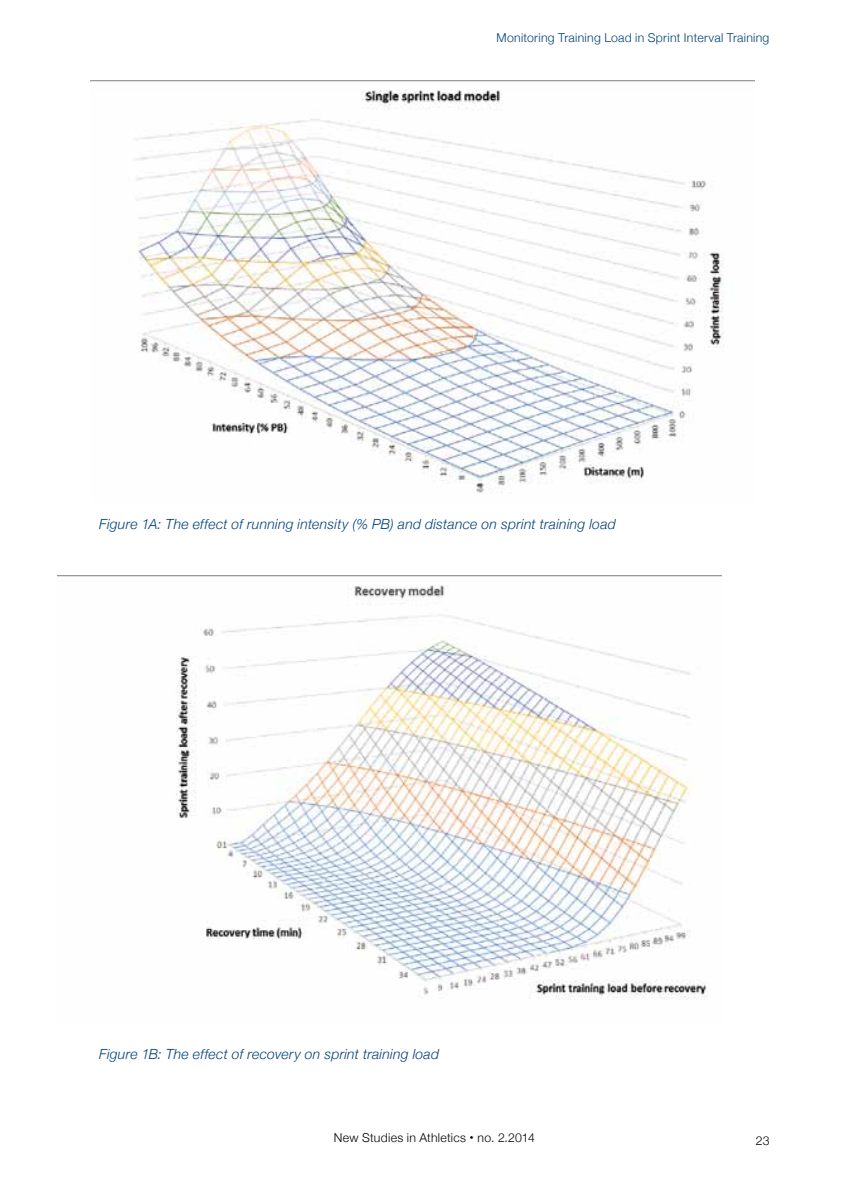
<style>
.page{position:relative;width:844px;height:1191px;background:#fff}
.page>*{position:absolute;margin:0;border:0;box-sizing:border-box;transform-origin:0 0}
.t1{font:italic 300 14px "Helvetica Neue";letter-spacing:.02em;color:#004178}
.t2{font:300 12.25px "Helvetica Neue";letter-spacing:.025em;color:#004178}
.t3{font:300 12.25px "Helvetica Neue";letter-spacing:.02em;color:#000}
.s1{font-weight:700;font-size:15.75px}
</style>
<div class="page">
<img style="left:91px;top:80px;width:663px;height:414px">
<img style="left:57px;top:575px;width:664px;height:425px">
<p class="t2" style="left:496px;top:30px;width:274px">Monitoring Training Load in Sprint Interval Training</p>
<p class="t1" style="left:99px;top:515px;width:518px">Figure 1A: The effect of running intensity (% PB) and distance on sprint training load</p>
<p class="t1" style="left:99px;top:1045px;width:341px">Figure 1B: The effect of recovery on sprint training load</p>
<p class="t3" style="left:334px;top:1130px;width:202px">New Studies in Athletics <span class="s1">·</span> no. 2.2014</p>
<p class="t3" style="left:755px;top:1133px;width:15px">23</p>
</div>
